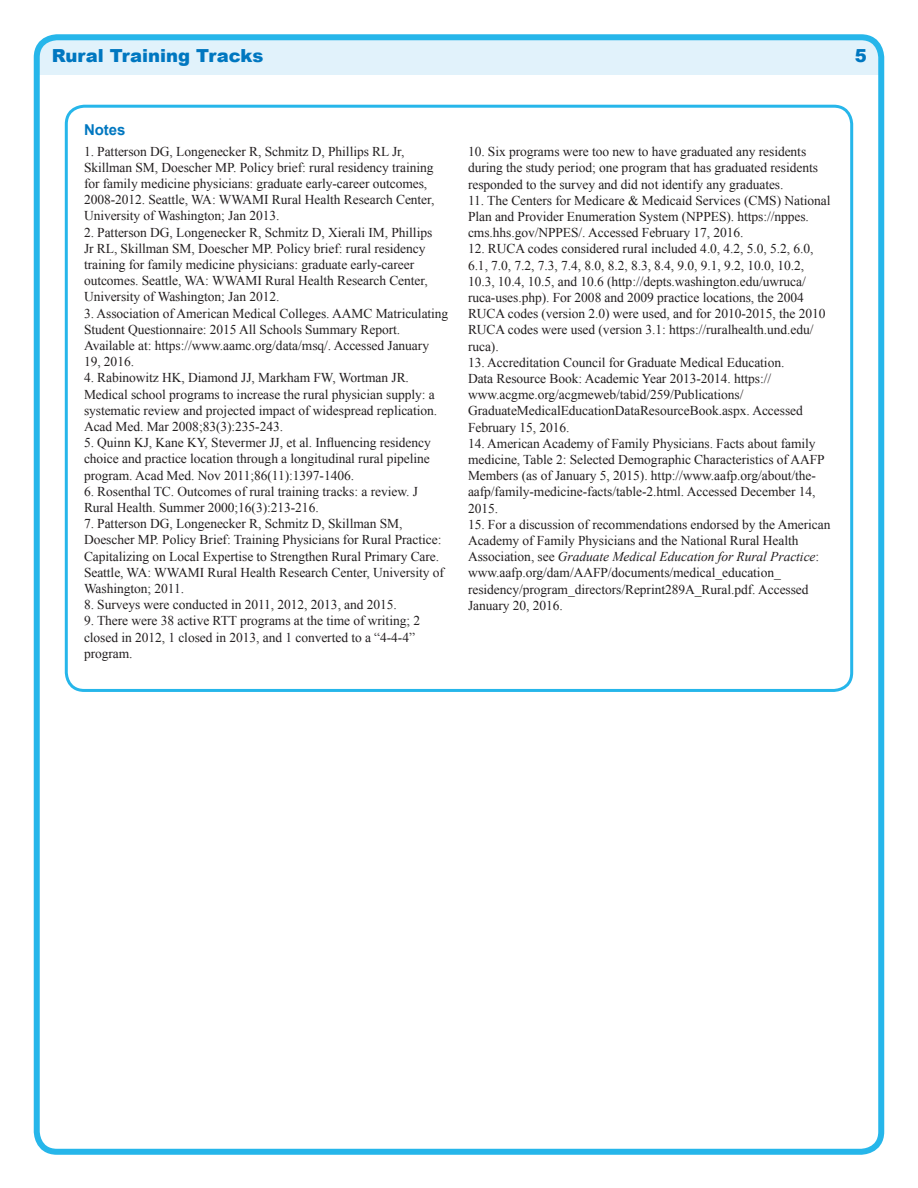
<style>
.page{position:relative;width:918px;height:1188px;background:#fff}
.page>*{position:absolute;margin:0;border:0;box-sizing:border-box;transform-origin:0 0}
.t1{font:900 18px "Arial";color:#0077c0}
.heading_1{font:700 15px "Arial";color:#0077c0}
.Text_with_above_spac{font:13.5px/16.2px "Times New Roman";letter-spacing:-.005em;color:#231f20}
.s1{font-style:italic}
</style>
<div class="page">
<div style="left:38px;top:37px;width:839px;height:33px;background:#e1f2fb;border-radius:14px"></div>
<div style="left:37px;top:48px;width:843px;height:27px;background:#e1f2fb"></div>
<div style="left:34px;top:34px;width:850px;height:1121px;border:6px solid #26b6ea;border-radius:20px"></div>
<div style="left:65px;top:105px;width:788px;height:587px;border:3px solid #26b6ea;border-radius:18px"></div>
<h1 class="t1" style="left:52px;top:43px;width:213px">Rural Training Tracks</h1>
<h1 class="t1" style="left:855px;top:43px;width:14px">5</h1>
<p class="heading_1" style="left:84px;top:120px;width:43px">Notes</p>
<p class="Text_with_above_spac" style="left:84px;top:143px;width:352px">1. Patterson DG, Longenecker R, Schmitz D, Phillips RL Jr, Skillman SM, Doescher MP. Policy brief: rural residency training for family medicine physicians: graduate early-career outcomes, 2008-2012. Seattle, WA: WWAMI Rural Health Research Center, University of Washington; Jan 2013.</p>
<p class="Text_with_above_spac" style="left:84px;top:224px;width:350px">2. Patterson DG, Longenecker R, Schmitz D, Xierali IM, Phillips Jr RL, Skillman SM, Doescher MP. Policy brief: rural residency training for family medicine physicians: graduate early-career outcomes. Seattle, WA: WWAMI Rural Health Research Center, University of Washington; Jan 2012.</p>
<p class="Text_with_above_spac" style="left:84px;top:305px;width:366px">3. Association of American Medical Colleges. AAMC Matriculating Student Questionnaire: 2015 All Schools Summary Report.<br>Available at: https://www.aamc.org/data/msq/. Accessed January 19, 2016.</p>
<p class="Text_with_above_spac" style="left:84px;top:369px;width:355px">4. Rabinowitz HK, Diamond JJ, Markham FW, Wortman JR.<br>Medical school programs to increase the rural physician supply: a systematic review and projected impact of widespread replication.<br>Acad Med. Mar 2008;83(3):235-243.</p>
<p class="Text_with_above_spac" style="left:84px;top:434px;width:348px;text-align:justify">5. Quinn KJ, Kane KY, Stevermer JJ, et al. Influencing residency choice and practice location through a longitudinal rural pipeline program. Acad Med. Nov 2011;86(11):1397-1406.</p>
<p class="Text_with_above_spac" style="left:84px;top:483px;width:336px">6. Rosenthal TC. Outcomes of rural training tracks: a review. J<br>Rural Health. Summer 2000;16(3):213-216.</p>
<p class="Text_with_above_spac" style="left:84px;top:515px;width:362px">7. Patterson DG, Longenecker R, Schmitz D, Skillman SM, Doescher MP. Policy Brief: Training Physicians for Rural Practice:<br>Capitalizing on Local Expertise to Strengthen Rural Primary Care.<br>Seattle, WA: WWAMI Rural Health Research Center, University of Washington; 2011.</p>
<p class="Text_with_above_spac" style="left:84px;top:596px;width:314px">8. Surveys were conducted in 2011, 2012, 2013, and 2015.</p>
<p class="Text_with_above_spac" style="left:84px;top:612px;width:338px">9. There were 38 active RTT programs at the time of writing; 2 closed in 2012, 1 closed in 2013, and 1 converted to a “4-4-4” program.</p>
<p class="Text_with_above_spac" style="left:468px;top:143px;width:352px">10. Six programs were too new to have graduated any residents during the study period; one program that has graduated residents responded to the survey and did not identify any graduates.</p>
<p class="Text_with_above_spac" style="left:468px;top:192px;width:364px">11. The Centers for Medicare &amp; Medicaid Services (CMS) National<br>Plan and Provider Enumeration System (NPPES). https://nppes. cms.hhs.gov/NPPES/. Accessed February 17, 2016.</p>
<p class="Text_with_above_spac" style="left:468px;top:241px;width:359px">12. RUCA codes considered rural included 4.0, 4.2, 5.0, 5.2, 6.0, 6.1, 7.0, 7.2, 7.3, 7.4, 8.0, 8.2, 8.3, 8.4, 9.0, 9.1, 9.2, 10.0, 10.2, 10.3, 10.4, 10.5, and 10.6 (http://depts.washington.edu/uwruca/ ruca-uses.php). For 2008 and 2009 practice locations, the 2004<br>RUCA codes (version 2.0) were used, and for 2010-2015, the 2010<br>RUCA codes were used (version 3.1: https://ruralhealth.und.edu/ ruca).</p>
<p class="Text_with_above_spac" style="left:468px;top:354px;width:336px">13. Accreditation Council for Graduate Medical Education.<br>Data Resource Book: Academic Year 2013-2014. https:// www.acgme.org/acgmeweb/tabid/259/Publications/ GraduateMedicalEducationDataResourceBook.aspx. Accessed February 15, 2016.</p>
<p class="Text_with_above_spac" style="left:468px;top:435px;width:358px">14. American Academy of Family Physicians. Facts about family medicine, Table 2: Selected Demographic Characteristics of AAFP Members (as of January 5, 2015). http://www.aafp.org/about/the&shy;aafp/family-medicine-facts/table-2.html. Accessed December 14, 2015.</p>
<p class="Text_with_above_spac" style="left:468px;top:516px;width:364px">15. For a discussion of recommendations endorsed by the American Academy of Family Physicians and the National Rural Health Association, see <span class="s1">Graduate Medical Education for Rural Practice</span>: www.aafp.org/dam/AAFP/documents/medical_education_ residency/program_directors/Reprint289A_Rural.pdf. Accessed January 20, 2016.</p>
</div>
